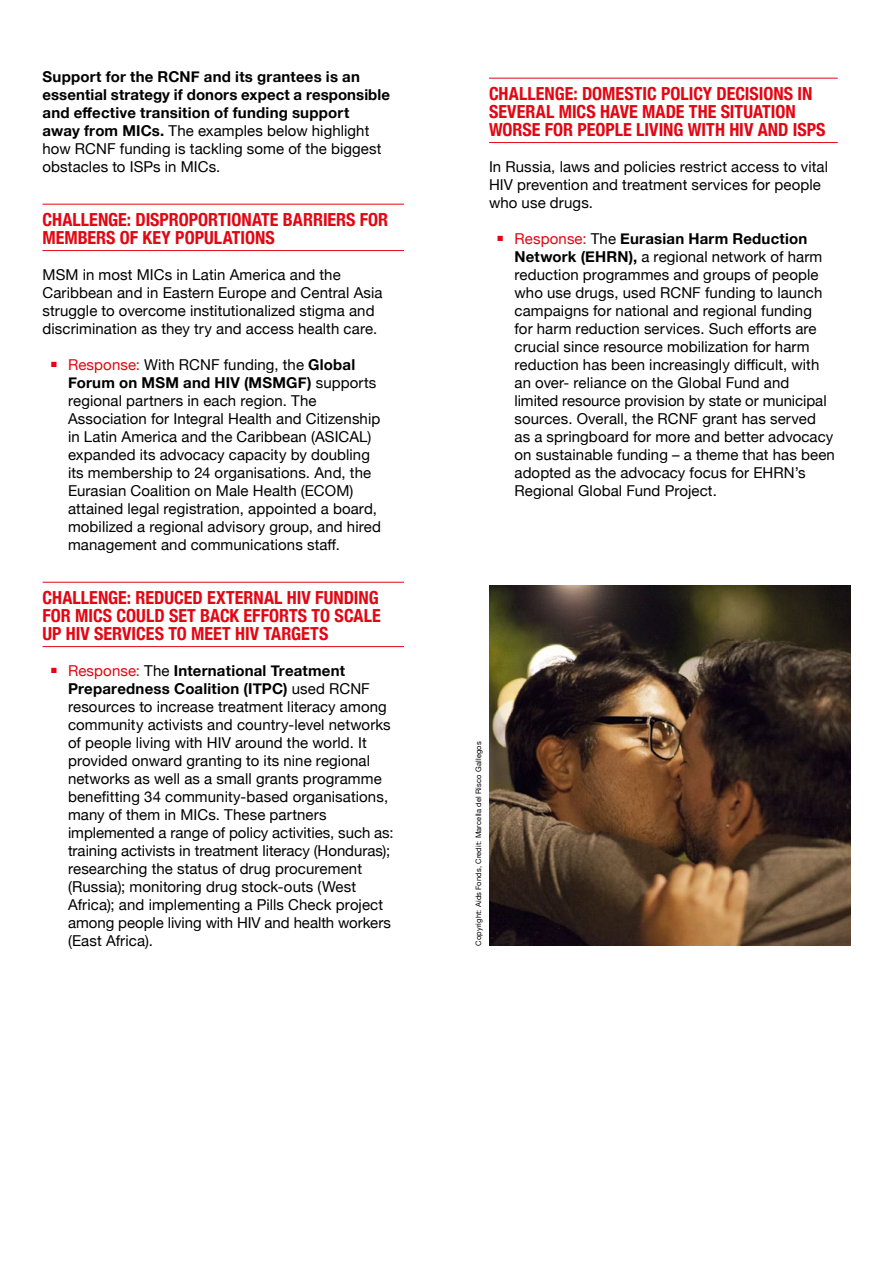
<style>
.page{position:relative;width:893px;height:1263px;background:#fff}
.page>*{position:absolute;margin:0;border:0;box-sizing:border-box;transform-origin:0 0}
.t1{font:700 condensed 18px/18px "Helvetica Neue";color:#e30613}
.t2{font:15px/18px "Helvetica Neue";letter-spacing:.005em;color:#000}
.t3{font:700 15px/18px "Helvetica Neue";letter-spacing:.01em;color:#000}
.t4{font:7.5px "Helvetica Neue";letter-spacing:.025em;color:#000}
.s1{font-weight:400}
.s2{color:#e30613}
.s3{font-weight:700}
</style>
<div class="page">
<hr style="left:43px;top:204px;width:361px;height:1px;background:#e30613">
<hr style="left:43px;top:250px;width:361px;height:1px;background:#e30613">
<hr style="left:43px;top:582px;width:361px;height:1px;background:#e30613">
<hr style="left:43px;top:646px;width:361px;height:1px;background:#e30613">
<hr style="left:489px;top:78px;width:349px;height:1px;background:#e30613">
<hr style="left:489px;top:142px;width:349px;height:1px;background:#e30613">
<img style="left:489px;top:586px;width:361px;height:360px">
<p class="t3" style="left:43px;top:68px;width:349px">Support for the RCNF and its grantees is an essential strategy if donors expect a responsible and effective transition of funding support away from MICs. <span class="s1">The examples below highlight how RCNF funding is tackling some of the biggest obstacles to ISPs in MICs.</span></p>
<p class="t1" style="left:43px;top:209px;width:347px">CHALLENGE: DISPROPORTIONATE BARRIERS FOR<br>MEMBERS OF KEY POPULATIONS</p>
<p class="t2" style="left:43px;top:266px;width:342px">MSM in most MICs in Latin America and the Caribbean and in Eastern Europe and Central Asia struggle to overcome institutionalized stigma and discrimination as they try and access health care.</p>
<p class="t2" style="left:68px;top:356px;width:314px;text-indent:-17px"><sup>■</sup> <span class="s2">Response:</span> With RCNF funding, the <span class="s3">Global Forum on MSM and  HIV (MSMGF)</span> supports regional partners in each region. The Association for Integral Health and Citizenship in Latin America and the Caribbean (ASICAL) expanded its advocacy capacity by doubling its membership to 24 organisations. And, the Eurasian Coalition on Male Health (ECOM) attained legal registration, appointed a board, mobilized a regional  advisory group, and hired management and communications staff.</p>
<p class="t1" style="left:43px;top:587px;width:340px">CHALLENGE: REDUCED EXTERNAL HIV FUNDING<br>FOR MICS COULD SET BACK EFFORTS TO SCALE<br>UP HIV SERVICES TO MEET HIV TARGETS</p>
<p class="t2" style="left:68px;top:662px;width:327px;text-indent:-17px"><sup>■</sup> <span class="s2">Response:</span> The <span class="s3">International Treatment Preparedness Coalition (ITPC)</span> used RCNF resources to increase treatment literacy among community activists and country-level networks of people living with HIV around the world. It provided onward granting to its nine regional networks as well as a small grants programme benefitting 34 community-based organisations, many of them in MICs. These partners implemented a range of policy activities, such as: training activists in treatment literacy (Honduras); researching the status of drug procurement (Russia); monitoring drug stock-outs (West Africa); and implementing a Pills Check project among people living with HIV and health workers (East Africa).</p>
<p class="t1" style="left:489px;top:83px;width:338px">CHALLENGE: DOMESTIC POLICY DECISIONS IN<br>SEVERAL MICS HAVE MADE THE SITUATION<br>WORSE FOR PEOPLE LIVING WITH HIV AND ISPS</p>
<p class="t2" style="left:489px;top:158px;width:341px">In Russia, laws and policies restrict access to vital<br>HIV prevention and treatment services for people who use drugs.</p>
<p class="t2" style="left:514px;top:230px;width:322px;text-indent:-17px"><sup>■</sup> <span class="s2">Response:</span> The <span class="s3">Eurasian Harm Reduction Network (EHRN),</span> a regional network of harm reduction programmes and groups of people who use drugs, used RCNF funding to launch campaigns for national and regional funding<br>for harm reduction services. Such efforts are crucial since resource mobilization for harm reduction has been increasingly difficult, with an over- reliance on the Global Fund and limited resource provision by state or municipal sources. Overall, the RCNF grant has served as a springboard for more and better advocacy on sustainable funding – a theme that has been adopted as the advocacy focus for EHRN’s Regional Global Fund Project.</p>
<p class="t4" style="left:473px;top:946px;width:206px;rotate:-90deg">Copyright: Aids Fonds, Credit: Marcella del Risco Gallegos</p>
</div>
